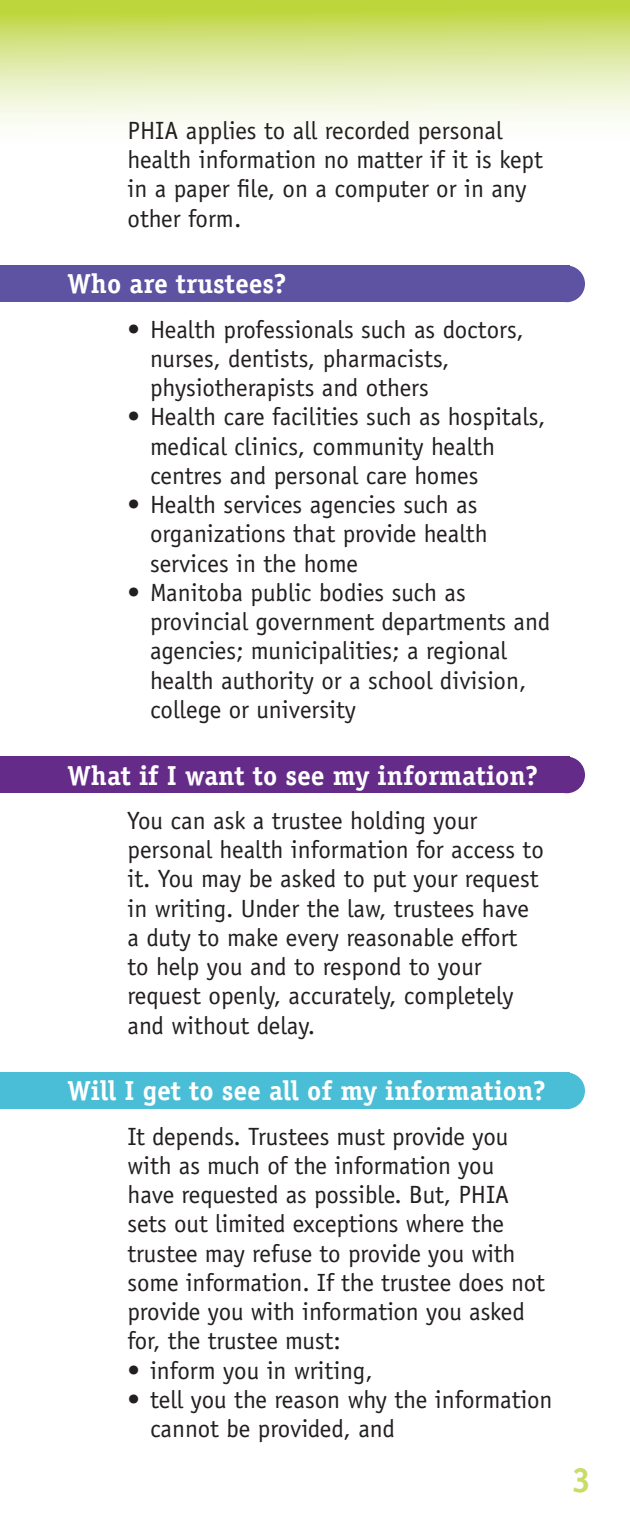
<style>
.page{position:relative;width:630px;height:1530px;background:#fff}
.page>*{position:absolute;margin:0;border:0;box-sizing:border-box;transform-origin:0 0}
.t1{font:700 35px "Officina Sans";color:#cadc65}
.t2{font:700 27.5px "Officina Serif";color:#fff}
.text{font:25px/29.2px "Officina Sans";color:#231f20}
</style>
<div class="page">
<svg style="left:0;top:0;width:630px;height:125px;background:#dde9a2"></svg>
<div style="left:0;top:266px;width:569px;height:36px;background:#5e52a2"></div>
<div style="left:548px;top:266px;width:37px;height:36px;background:#5e52a2;border-radius:50%"></div>
<div style="left:0;top:757px;width:569px;height:36px;background:#652b88"></div>
<div style="left:548px;top:757px;width:37px;height:36px;background:#652b88;border-radius:50%"></div>
<div style="left:0;top:1072px;width:569px;height:37px;background:#4abed6"></div>
<div style="left:548px;top:1073px;width:37px;height:36px;background:#4abed6;border-radius:50%"></div>
<p class="text" style="left:128px;top:116px;width:417px">PHIA applies to all recorded personal health information no matter if it is kept in a paper file, on a computer or in any other form.</p>
<p class="t2" style="left:68px;top:267px;width:220px">Who are trustees?</p>
<p class="text" style="left:150px;top:314px;width:375px;text-indent:-22px">• Health professionals such as doctors, nurses, dentists, pharmacists, physiotherapists and others</p>
<p class="text" style="left:150px;top:402px;width:397px;text-indent:-22px">• Health care facilities such as hospitals, medical clinics, community health centres and personal care homes</p>
<p class="text" style="left:150px;top:490px;width:339px;text-indent:-22px">• Health services agencies such as organizations that provide health services in the home</p>
<p class="text" style="left:150px;top:578px;width:402px;text-indent:-22px">• Manitoba public bodies such as provincial government departments and agencies; municipalities; a regional health authority or a school division, college or university</p>
<p class="t2" style="left:68px;top:758px;width:472px">What if I want to see my information?</p>
<p class="text" style="left:128px;top:806px;width:418px">You can ask a trustee holding your personal health information for access to it. You may be asked to put your request in writing. Under the law, trustees have a duty to make every reasonable effort to help you and to respond to your request openly, accurately, completely and without delay.</p>
<p class="t2" style="left:68px;top:1074px;width:480px">Will I get to see all of my information?</p>
<p class="text" style="left:128px;top:1121px;width:419px">It depends. Trustees must provide you with as much of the information you have requested as possible. But, PHIA sets out limited exceptions where the trustee may refuse to provide you with some information. If the trustee does not provide you with information you asked for, the trustee must:</p>
<p class="text" style="left:128px;top:1355px;width:247px">• inform you in writing,</p>
<p class="text" style="left:150px;top:1385px;width:404px;text-indent:-22px">• tell you the reason why the information cannot be provided, and</p>
<h1 class="t1" style="left:572px;top:1458px;width:21px">3</h1>
</div>
